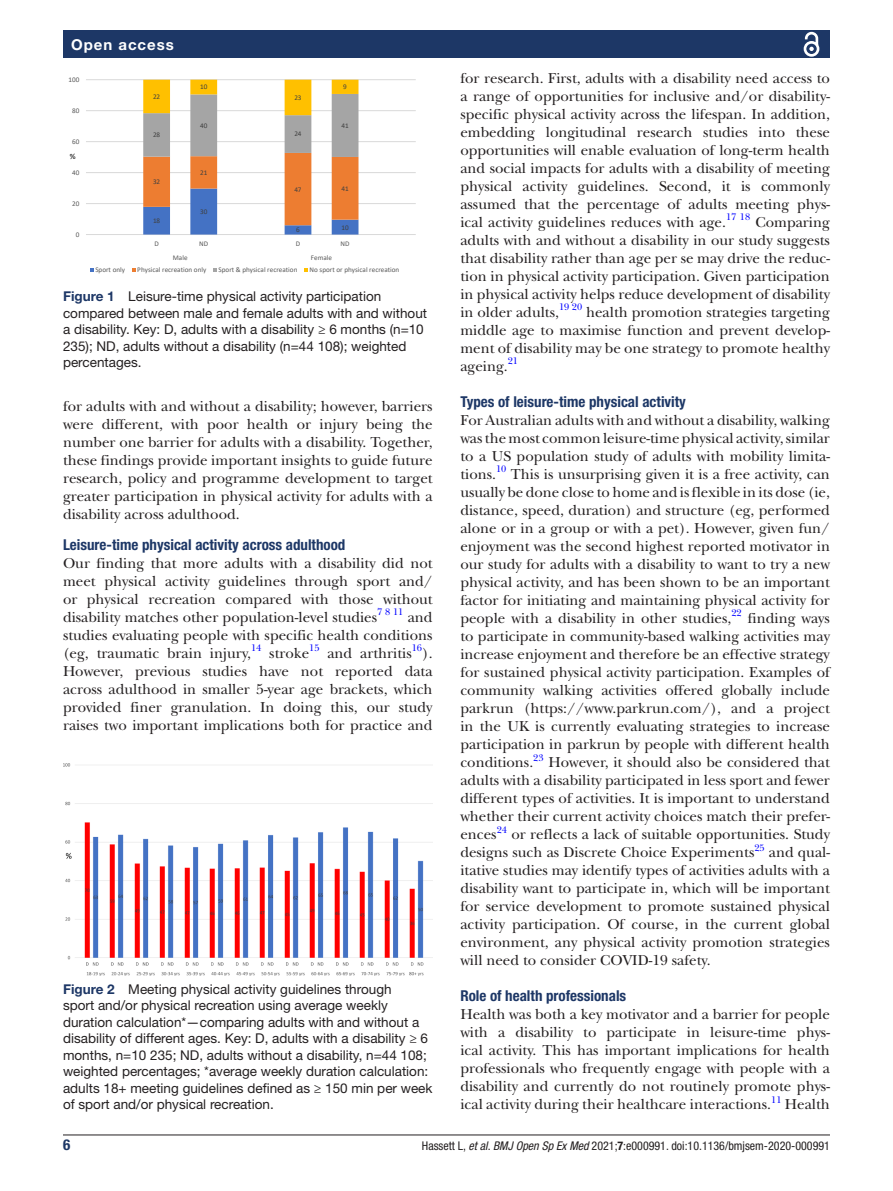
<style>
.page{position:relative;width:893px;height:1191px;background:#fff}
.page>*{position:absolute;margin:0;border:0;box-sizing:border-box;transform-origin:0 0}
.t1{font:15px/18px "New Baskerville";color:#231f20;text-align:justify}
.t2{font:700 condensed 15px "Helvetica Neue LT Std";color:#1d3766}
.t3{font:700 15px "Helvetica Neue LT Std";letter-spacing:.065em;color:#fff}
.t4{font:13.5px/16.5px "Helvetica Neue LT Std";color:#231f20}
.t5{font:condensed 12px "Helvetica Neue LT Std";color:#231f20}
.t6{font:9.9px "New Baskerville";color:#00f}
.t7{font:8.25px "Calibri";color:#000}
.t8{font:7.2px "Calibri";color:#595959}
.t9{font:7.2px "Calibri";color:#404040}
.s1{font-weight:700;color:#1d3766}
.s2{font-style:italic}
.s3{font-weight:700}
</style>
<div class="page">
<hr style="left:63px;top:1134px;width:767px;height:1px;background:#231f20">
<div style="left:63px;top:31px;width:767px;height:27px;background:#1d3766"></div>
<svg style="left:803px;top:31px;width:17px;height:26px"></svg>
<hr style="left:86px;top:234px;width:330px;height:1px;background:#d9d9d9">
<hr style="left:86px;top:203px;width:330px;height:1px;background:#d9d9d9">
<hr style="left:86px;top:172px;width:330px;height:1px;background:#d9d9d9">
<hr style="left:86px;top:141px;width:330px;height:1px;background:#d9d9d9">
<hr style="left:86px;top:110px;width:330px;height:1px;background:#d9d9d9">
<hr style="left:86px;top:79px;width:330px;height:1px;background:#d9d9d9">
<svg style="left:143px;top:80px;width:215px;height:154px"></svg>
<svg style="left:90px;top:268px;width:4px;height:4px"></svg>
<svg style="left:132px;top:268px;width:4px;height:4px"></svg>
<svg style="left:213px;top:268px;width:4px;height:4px"></svg>
<svg style="left:304px;top:268px;width:4px;height:4px"></svg>
<img style="left:63px;top:763px;width:370px;height:212px">
<p class="t3" style="left:71px;top:35px;width:104px">Open access</p>
<p class="t8" style="left:68px;top:74px;width:12px">100</p>
<p class="t8" style="left:72px;top:105px;width:9px">80</p>
<p class="t8" style="left:72px;top:136px;width:9px">60</p>
<p class="t7" style="left:70px;top:151px;width:7px">%</p>
<p class="t8" style="left:72px;top:167px;width:9px">40</p>
<p class="t8" style="left:72px;top:198px;width:9px">20</p>
<p class="t8" style="left:76px;top:229px;width:5px">0</p>
<p class="t9" style="left:153px;top:91px;width:9px">22</p>
<p class="t9" style="left:153px;top:130px;width:9px">28</p>
<p class="t9" style="left:153px;top:177px;width:9px">32</p>
<p class="t9" style="left:153px;top:216px;width:9px">18</p>
<p class="t9" style="left:200px;top:82px;width:9px">10</p>
<p class="t9" style="left:200px;top:120px;width:9px">40</p>
<p class="t9" style="left:200px;top:167px;width:9px">21</p>
<p class="t9" style="left:200px;top:207px;width:9px">30</p>
<p class="t9" style="left:294px;top:92px;width:9px">23</p>
<p class="t9" style="left:294px;top:129px;width:9px">24</p>
<p class="t9" style="left:343px;top:82px;width:5px">9</p>
<p class="t9" style="left:341px;top:120px;width:9px">41</p>
<p class="t9" style="left:294px;top:184px;width:9px">47</p>
<p class="t9" style="left:341px;top:183px;width:9px">41</p>
<p class="t9" style="left:296px;top:225px;width:5px">6</p>
<p class="t9" style="left:341px;top:222px;width:9px">10</p>
<p class="t8" style="left:154px;top:238px;width:6px">D</p>
<p class="t8" style="left:199px;top:238px;width:11px">ND</p>
<p class="t8" style="left:296px;top:238px;width:6px">D</p>
<p class="t8" style="left:341px;top:238px;width:11px">ND</p>
<p class="t8" style="left:173px;top:252px;width:16px">Male</p>
<p class="t8" style="left:311px;top:252px;width:23px">Female</p>
<p class="t8" style="left:95px;top:265px;width:31px">Sport only</p>
<p class="t8" style="left:137px;top:265px;width:71px">Physical recreation only</p>
<p class="t8" style="left:219px;top:265px;width:80px">Sport &amp; physical recreation</p>
<p class="t8" style="left:310px;top:265px;width:91px">No sport or physical recreation</p>
<p class="t4" style="left:63px;top:288px;width:366px"><span class="s1">Figure 1</span> Leisure-time physical activity participation compared between male and female adults with and without a disability. Key: D, adults with a disability ≥ 6 months (n=10<br>235); ND, adults without a disability (n=44 108); weighted percentages.</p>
<p class="t1" style="left:63px;top:397px;width:371px">for adults with and without a disability; however, barriers were different, with poor health or injury being the number one barrier for adults with a disability. Together, these findings provide important insights to guide future research, policy and programme development to target greater participation in physical activity for adults with a disability across adulthood.</p>
<p class="t2" style="left:63px;top:536px;width:284px">Leisure-time physical activity across adulthood</p>
<p class="t1" style="left:63px;top:554px;width:371px">Our finding that more adults with a disability did not meet physical activity guidelines through sport and/ or physical recreation compared with those without disability matches other population-level studies</p>
<p class="t6" style="left:377px;top:606px;width:28px">7 8 11</p>
<p class="t1" style="left:63px;top:608px;width:371px;text-indent:345px">and studies evaluating people with specific health conditions (eg, traumatic brain injury,</p>
<p class="t6" style="left:251px;top:642px;width:12px">14</p>
<p class="t1" style="left:269px;top:644px;width:41px">stroke</p>
<p class="t6" style="left:309px;top:642px;width:12px">15</p>
<p class="t1" style="left:327px;top:644px;width:86px">and arthritis</p>
<p class="t6" style="left:412px;top:642px;width:12px">16</p>
<p class="t1" style="left:63px;top:644px;width:371px;text-indent:359px">).<br>However, previous studies have not reported data across adulthood in smaller 5-year age brackets, which provided finer granulation. In doing this, our study raises two important implications both for practice and</p>
<p class="t4" style="left:63px;top:980px;width:371px"><span class="s1">Figure 2</span> Meeting physical activity guidelines through<br>sport and/or physical recreation using average weekly duration calculation*—comparing adults with and without a disability of different ages. Key: D, adults with a disability ≥ 6 months, n=10 235; ND, adults without a disability, n=44 108; weighted percentages; *average weekly duration calculation: adults 18+ meeting guidelines defined as ≥ 150 min per week of sport and/or physical recreation.</p>
<p class="t1" style="left:460px;top:69px;width:371px">for research. First, adults with a disability need access to a range of opportunities for inclusive and/or disability&shy;specific physical activity across the lifespan. In addition, embedding longitudinal research studies into these opportunities will enable evaluation of long-term health and social impacts for adults with a disability of meeting physical activity guidelines. Second, it is commonly assumed that the percentage of adults meeting phys&shy;ical activity guidelines reduces with age.</p>
<p class="t6" style="left:726px;top:211px;width:26px">17 18</p>
<p class="t1" style="left:460px;top:213px;width:371px;text-indent:295px">Comparing adults with and without a disability in our study suggests that disability rather than age per se may drive the reduc&shy;tion in physical activity participation. Given participation in physical activity helps reduce development of disability in older adults,</p>
<p class="t6" style="left:559px;top:301px;width:25px">19 20</p>
<p class="t1" style="left:460px;top:303px;width:371px;text-indent:126px">health promotion strategies targeting middle age to maximise function and prevent develop&shy;ment of disability may be one strategy to promote healthy ageing.</p>
<p class="t6" style="left:508px;top:355px;width:12px">21</p>
<p class="t2" style="left:460px;top:393px;width:227px">Types of leisure-time physical activity</p>
<p class="t1" style="left:460px;top:411px;width:371px">For Australian adults with and without a disability, walking was the most common leisure-time physical activity, similar to a US population study of adults with mobility limita&shy;tions.<sup>10</sup> This is unsurprising given it is a free activity, can usually be done close to home and is flexible in its dose (ie, distance, speed, duration) and structure (eg, performed alone or in a group or with a pet). However, given fun/ enjoyment was the second highest reported motivator in our study for adults with a disability to want to try a new physical activity, and has been shown to be an important factor for initiating and maintaining physical activity for people with a disability in other studies,</p>
<p class="t6" style="left:731px;top:607px;width:12px">22</p>
<p class="t1" style="left:460px;top:609px;width:371px;text-indent:287px">finding ways to participate in community-based walking activities may increase enjoyment and therefore be an effective strategy for sustained physical activity participation. Examples of community walking activities offered globally include parkrun (https://www.parkrun.com/), and a project in the UK is currently evaluating strategies to increase participation in parkrun by people with different health conditions.</p>
<p class="t6" style="left:533px;top:751px;width:12px">23</p>
<p class="t1" style="left:460px;top:753px;width:371px;text-indent:88px">However, it should also be considered that adults with a disability participated in less sport and fewer different types of activities. It is important to understand whether their current activity choices match their prefer&shy;ences</p>
<p class="t6" style="left:497px;top:823px;width:12px">24</p>
<p class="t1" style="left:460px;top:825px;width:371px;text-indent:51px">or reflects a lack of suitable opportunities. Study designs such as Discrete Choice Experiments</p>
<p class="t6" style="left:754px;top:841px;width:12px">25</p>
<p class="t1" style="left:460px;top:843px;width:371px;text-indent:308px">and qual&shy;itative studies may identify types of activities adults with a disability want to participate in, which will be important for service development to promote sustained physical activity participation. Of course, in the current global environment, any physical activity promotion strategies will need to consider COVID-19 safety.</p>
<p class="t2" style="left:460px;top:987px;width:167px">Role of health professionals</p>
<p class="t1" style="left:460px;top:1005px;width:371px">Health was both a key motivator and a barrier for people with a disability to participate in leisure-time phys&shy;ical activity. This has important implications for health professionals who frequently engage with people with a disability and currently do not routinely promote phys&shy;ical activity during their healthcare interactions.<sup>11</sup> Health</p>
<p class="t2" style="left:63px;top:1135px;width:9px">6</p>
<p class="t5" style="left:422px;top:1138px;width:409px">Hassett L, <span class="s2">et al</span>. <span class="s2">BMJ Open Sp Ex Med</span> 2021;<span class="s3">7</span>:e000991. doi:10.1136/bmjsem-2020-000991</p>
</div>
